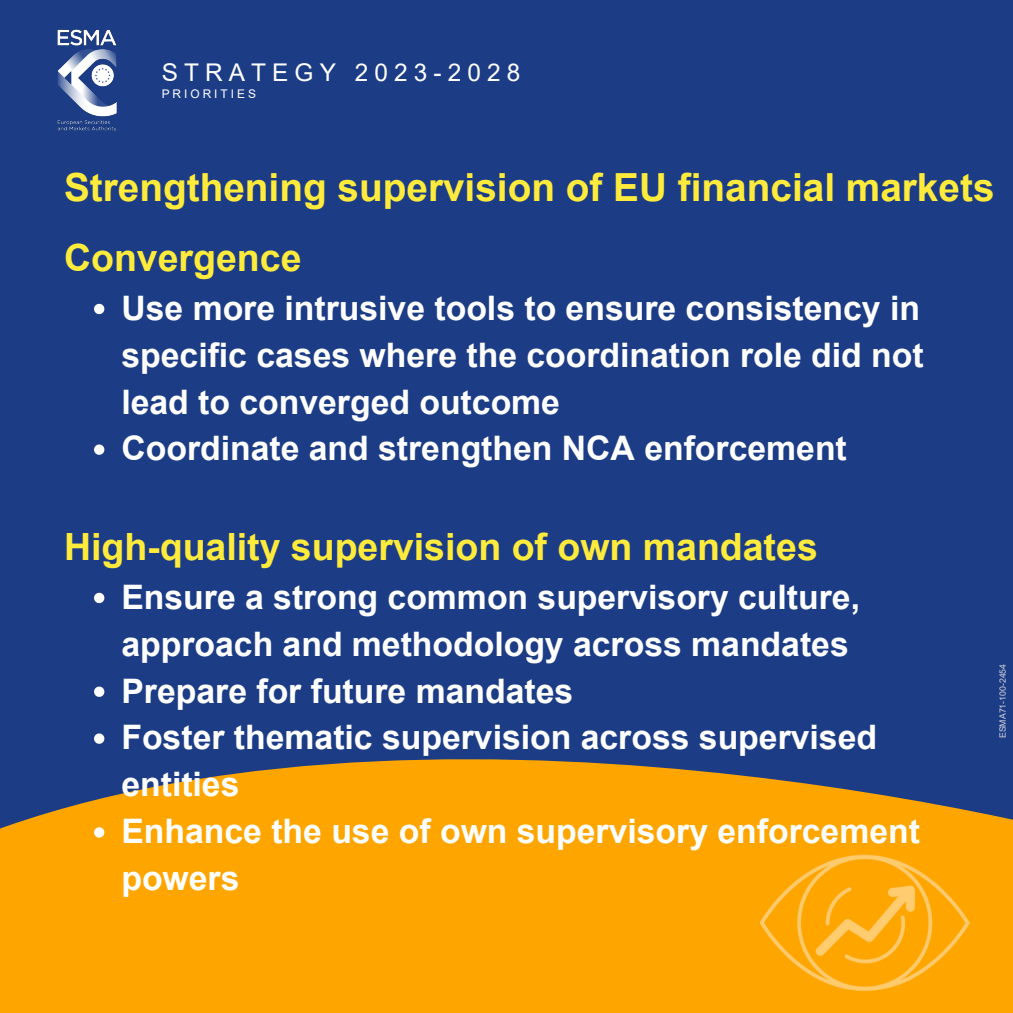
<style>
.page{position:relative;width:1013px;height:1013px;background:#fff}
.page>*{position:absolute;margin:0;border:0;box-sizing:border-box;transform-origin:0 0}
.t1{font:700 38.75px "Arial";color:#ffeb3b}
.t2{font:700 37.5px "Arial";color:#ffeb3b}
.t3{font:700 33.75px/46.9px "Arial";color:#fff}
.t4{font:24.38px "Arial";letter-spacing:.25em;color:#fff}
.t5{font:11.88px "Arial";letter-spacing:.25em;color:#fff}
.t6{font:8.75px "Arial";color:#d2d2db}
</style>
<div class="page">
<div style="left:0;top:0;width:1012px;height:1012px;background:#1c3d86"></div>
<svg style="left:94px;top:304px;width:10px;height:10px"></svg>
<svg style="left:94px;top:444px;width:10px;height:11px"></svg>
<svg style="left:0;top:690px;width:1012px;height:322px;fill:#ffa500"></svg>
<svg style="left:94px;top:593px;width:10px;height:10px"></svg>
<svg style="left:94px;top:686px;width:10px;height:11px"></svg>
<svg style="left:94px;top:733px;width:10px;height:10px"></svg>
<svg style="left:94px;top:827px;width:10px;height:10px"></svg>
<img style="left:57px;top:29px;width:60px;height:103px">
<img style="left:751px;top:846px;width:226px;height:166px">
<p class="t4" style="left:162px;top:59px;width:360px">STRATEGY 2023-2028</p>
<p class="t5" style="left:162px;top:87px;width:96px">PRIORITIES</p>
<p class="t1" style="left:64px;top:166px;width:932px">Strengthening supervision of EU financial markets</p>
<p class="t2" style="left:64px;top:237px;width:239px">Convergence</p>
<p class="t3" style="left:121px;top:284px;width:803px">Use more intrusive tools to ensure consistency in specific cases where the coordination role did not lead to converged outcome<br>Coordinate and strengthen NCA enforcement</p>
<p class="t2" style="left:64px;top:526px;width:755px">High-quality supervision of own mandates</p>
<p class="t3" style="left:121px;top:573px;width:800px">Ensure a strong common supervisory culture, approach and methodology across mandates<br>Prepare for future mandates<br>Foster thematic supervision across supervised entities<br>Enhance the use of own supervisory enforcement powers</p>
<p class="t6" style="left:998px;top:738px;width:76px;rotate:-90deg">ESMA71-100-2454</p>
</div>
